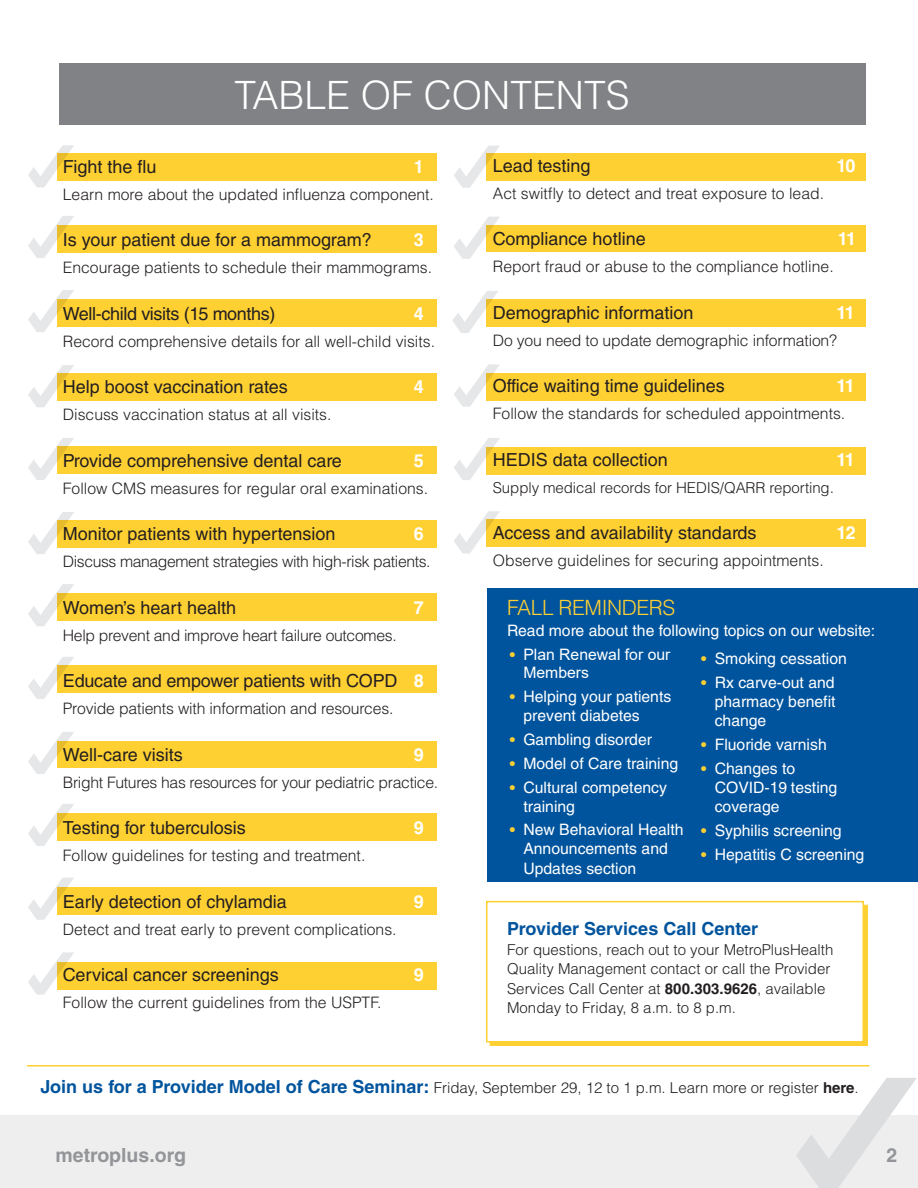
<style>
.page{position:relative;width:918px;height:1188px;background:#fff}
.page>*{position:absolute;margin:0;border:0;box-sizing:border-box;transform-origin:0 0}
.t1{font:300 39px "Helvetica LT Std";color:#fff}
.t2{font:300 21px "Helvetica LT Std";letter-spacing:-.02em;color:#ffd032}
.t3{font:700 19.5px "Helvetica LT Std";color:#939598}
.t4{font:18px "Helvetica LT Std";color:#231f20}
.t5{font:18px "Helvetica LT Std";letter-spacing:-.02em;color:#231f20}
.t6{font:700 18px "Helvetica LT Std";color:#00549d}
.t7{font:700 18px "Helvetica LT Std";letter-spacing:-.095em;color:#fff}
.t8{font:300 15.75px "Helvetica LT Std";color:#231f20}
.t9{font:15.75px/18.8px "Helvetica LT Std";color:#fff}
.t10{font:300 15.75px "Helvetica LT Std";letter-spacing:-.02em;color:#231f20}
.t11{font:300 15.75px "Helvetica LT Std";letter-spacing:-.025em;color:#231f20}
.t12{font:15.75px/18.8px "Arial";color:#fff}
.t13{font:300 15px/19.5px "Helvetica LT Std";color:#231f20}
.s1{color:#fff}
.s2{font-weight:700;color:#fff}
.s3{font-size:15.75px}
.s4{font-family:"Helvetica LT Std";font-weight:700;font-size:15px;color:#ffd032}
.s5{font-weight:700;font-size:15px;color:#ffd032}
.s6{font-weight:700}
.s7{font-weight:700;font-size:18px;color:#00549d}
</style>
<div class="page">
<div style="left:57px;top:962px;width:379px;height:27px;background:#ffd032"></div>
<svg style="left:28px;top:952px;width:46px;height:43px"></svg>
<div style="left:57px;top:666px;width:379px;height:27px;background:#ffd032"></div>
<svg style="left:28px;top:657px;width:46px;height:42px"></svg>
<div style="left:57px;top:446px;width:379px;height:27px;background:#ffd032"></div>
<svg style="left:28px;top:438px;width:46px;height:42px"></svg>
<div style="left:486px;top:519px;width:380px;height:28px;background:#ffd032"></div>
<svg style="left:454px;top:511px;width:46px;height:42px"></svg>
<div style="left:486px;top:448px;width:380px;height:27px;background:#ffd032"></div>
<svg style="left:454px;top:438px;width:46px;height:42px"></svg>
<div style="left:57px;top:887px;width:379px;height:28px;background:#ffd032"></div>
<svg style="left:28px;top:878px;width:46px;height:42px"></svg>
<div style="left:488px;top:588px;width:430px;height:294px;background:#00549d"></div>
<div style="left:57px;top:814px;width:379px;height:27px;background:#ffd032"></div>
<svg style="left:28px;top:804px;width:46px;height:42px"></svg>
<div style="left:57px;top:741px;width:379px;height:27px;background:#ffd032"></div>
<div style="left:57px;top:154px;width:379px;height:27px;background:#ffd032"></div>
<div style="left:0;top:1116px;width:918px;height:72px;background:#eeeeef"></div>
<svg style="left:796px;top:1078px;width:121px;height:110px"></svg>
<div style="left:59px;top:63px;width:807px;height:62px;background:#808285"></div>
<div style="left:57px;top:226px;width:379px;height:27px;background:#ffd032"></div>
<div style="left:57px;top:299px;width:379px;height:27px;background:#ffd032"></div>
<div style="left:57px;top:373px;width:379px;height:27px;background:#ffd032"></div>
<div style="left:57px;top:521px;width:379px;height:27px;background:#ffd032"></div>
<div style="left:57px;top:593px;width:379px;height:27px;background:#ffd032"></div>
<div style="left:486px;top:154px;width:380px;height:27px;background:#ffd032"></div>
<div style="left:486px;top:226px;width:380px;height:26px;background:#ffd032"></div>
<div style="left:486px;top:299px;width:380px;height:27px;background:#ffd032"></div>
<div style="left:486px;top:373px;width:380px;height:27px;background:#ffd032"></div>
<svg style="left:28px;top:145px;width:46px;height:42px"></svg>
<svg style="left:28px;top:216px;width:46px;height:42px"></svg>
<svg style="left:28px;top:290px;width:46px;height:42px"></svg>
<svg style="left:28px;top:365px;width:46px;height:42px"></svg>
<svg style="left:28px;top:512px;width:46px;height:42px"></svg>
<svg style="left:28px;top:584px;width:46px;height:42px"></svg>
<svg style="left:28px;top:732px;width:46px;height:42px"></svg>
<svg style="left:454px;top:364px;width:46px;height:43px"></svg>
<svg style="left:454px;top:146px;width:46px;height:42px"></svg>
<svg style="left:454px;top:217px;width:46px;height:42px"></svg>
<svg style="left:452px;top:291px;width:47px;height:42px"></svg>
<div style="left:490px;top:905px;width:378px;height:141px;background:#ffd032"></div>
<div style="left:486px;top:901px;width:378px;height:141px;background:#fff;border:2px solid #ffd032"></div>
<hr style="left:27px;top:1065px;width:842px;height:1px;background:#ffd032">
<h1 class="t1" style="left:234px;top:71px;width:397px">TABLE OF CONTENTS</h1>
<p class="t4" style="left:63px;top:156px;width:95px">Fight the flu</p>
<p class="t7" style="left:414px;top:155px;width:12px">1</p>
<p class="t8" style="left:63px;top:184px;width:373px">Learn more about the updated influenza component.</p>
<p class="t4" style="left:63px;top:229px;width:310px">Is your patient due for a mammogram?</p>
<p class="t7" style="left:414px;top:229px;width:12px">3</p>
<p class="t8" style="left:63px;top:258px;width:371px">Encourage patients to schedule their mammograms.</p>
<p class="t5" style="left:63px;top:303px;width:214px">Well-child visits (15 months)</p>
<p class="t7" style="left:414px;top:302px;width:12px">4</p>
<p class="t8" style="left:63px;top:331px;width:374px">Record comprehensive details for all well-child visits.</p>
<p class="t4" style="left:63px;top:376px;width:227px">Help boost vaccination rates</p>
<p class="t7" style="left:414px;top:376px;width:12px">4</p>
<p class="t8" style="left:63px;top:405px;width:270px">Discuss vaccination status at all visits.</p>
<p class="t4" style="left:63px;top:450px;width:281px">Provide comprehensive dental care</p>
<p class="t7" style="left:414px;top:449px;width:12px">5</p>
<p class="t8" style="left:63px;top:478px;width:367px">Follow CMS measures for regular oral examinations.</p>
<p class="t4" style="left:63px;top:523px;width:274px">Monitor patients with hypertension</p>
<p class="t7" style="left:414px;top:523px;width:12px">6</p>
<p class="t11" style="left:63px;top:552px;width:369px">Discuss management strategies with high-risk patients.</p>
<p class="t4" style="left:63px;top:597px;width:175px">Women’s heart health</p>
<p class="t7" style="left:414px;top:596px;width:12px">7</p>
<p class="t10" style="left:63px;top:625px;width:361px">Help prevent and improve heart failure outcomes. <span class="s1">6</span></p>
<p class="t4" style="left:63px;top:670px;width:363px">Educate and empower patients with COPD <span class="s2">8</span></p>
<p class="t8" style="left:63px;top:699px;width:332px">Provide patients with information and resources.</p>
<p class="t4" style="left:63px;top:744px;width:122px">Well-care visits</p>
<p class="t7" style="left:414px;top:743px;width:12px">9</p>
<p class="t10" style="left:63px;top:772px;width:377px">Bright Futures has resources for your pediatric practice.</p>
<p class="t4" style="left:63px;top:817px;width:185px">Testing for tuberculosis</p>
<p class="t7" style="left:414px;top:817px;width:12px">9</p>
<p class="t8" style="left:63px;top:846px;width:304px">Follow guidelines for testing and treatment.</p>
<p class="t4" style="left:63px;top:891px;width:226px">Early detection of chylamdia</p>
<p class="t7" style="left:414px;top:890px;width:12px">9</p>
<p class="t8" style="left:63px;top:919px;width:335px">Detect and treat early to prevent complications.</p>
<p class="t4" style="left:63px;top:964px;width:217px">Cervical cancer screenings</p>
<p class="t7" style="left:414px;top:964px;width:12px">9</p>
<p class="t8" style="left:63px;top:993px;width:320px">Follow the current guidelines from the USPTF.</p>
<p class="t4" style="left:493px;top:155px;width:99px">Lead testing</p>
<p class="t7" style="left:836px;top:155px;width:21px">10</p>
<p class="t8" style="left:493px;top:184px;width:333px">Act switfly to detect and treat exposure to lead.</p>
<p class="t4" style="left:493px;top:229px;width:154px">Compliance hotline</p>
<p class="t7" style="left:838px;top:228px;width:20px">11</p>
<p class="t8" style="left:493px;top:257px;width:342px">Report fraud or abuse to the compliance hotline.</p>
<p class="t4" style="left:493px;top:302px;width:202px">Demographic information</p>
<p class="t7" style="left:836px;top:302px;width:20px">11</p>
<p class="t8" style="left:493px;top:331px;width:346px">Do you need to update demographic information?</p>
<p class="t4" style="left:493px;top:376px;width:233px">Office waiting time guidelines</p>
<p class="t7" style="left:836px;top:375px;width:20px">11</p>
<p class="t8" style="left:493px;top:404px;width:354px">Follow the standards for scheduled appointments.</p>
<p class="t4" style="left:493px;top:449px;width:176px">HEDIS data collection</p>
<p class="t7" style="left:836px;top:449px;width:20px">11</p>
<p class="t13" style="left:493px;top:478px;width:343px">Supply medical records for HEDIS/QARR reporting<span class="s3">.</span></p>
<p class="t4" style="left:493px;top:523px;width:265px">Access and availability standards</p>
<p class="t7" style="left:836px;top:522px;width:21px">12</p>
<p class="t8" style="left:493px;top:551px;width:332px">Observe guidelines for securing appointments.</p>
<h2 class="t2" style="left:507px;top:594px;width:170px">FALL REMINDERS</h2>
<p class="t9" style="left:507px;top:621px;width:370px">Read more about the following topics on our website:</p>
<p class="t12" style="left:523px;top:645px;width:149px;text-indent:-14px"><span class="s4">•</span> Plan Renewal for our<br>Members</p>
<p class="t9" style="left:523px;top:687px;width:149px;text-indent:-14px"><span class="s5">•</span> Helping your patients prevent diabetes</p>
<p class="t9" style="left:510px;top:730px;width:144px"><span class="s5">•</span> Gambling disorder</p>
<p class="t9" style="left:510px;top:754px;width:170px"><span class="s5">•</span> Model of Care training</p>
<p class="t9" style="left:523px;top:778px;width:145px;text-indent:-14px"><span class="s5">•</span> Cultural competency training</p>
<p class="t9" style="left:523px;top:820px;width:162px;line-height:19.2px;text-indent:-13px"><span class="s5">•</span> New Behavioral Health<br>Announcements and<br>Updates section</p>
<p class="t9" style="left:701px;top:649px;width:147px"><span class="s5">•</span> Smoking cessation</p>
<p class="t9" style="left:715px;top:673px;width:122px;line-height:19.2px;text-align:justify;text-indent:-13px"><span class="s5">•</span> Rx carve-out and pharmacy benefit change</p>
<p class="t9" style="left:701px;top:735px;width:127px"><span class="s5">•</span> Fluoride varnish</p>
<p class="t9" style="left:715px;top:759px;width:124px;text-indent:-14px"><span class="s5">•</span> Changes to<br>COVID-19 testing coverage</p>
<p class="t9" style="left:701px;top:821px;width:142px"><span class="s5">•</span> Syphilis screening</p>
<p class="t9" style="left:701px;top:845px;width:165px"><span class="s5">•</span> Hepatitis C screening</p>
<p class="t6" style="left:507px;top:918px;width:252px">Provider Services Call Center</p>
<p class="t13" style="left:507px;top:940px;width:328px">For questions, reach out to your MetroPlusHealth Quality Management contact or call the Provider Services Call Center at <span class="s6">800.303.9626</span>, available Monday to Friday, 8 a.m. to 8 p.m.</p>
<p class="t13" style="left:40px;top:1078px;width:820px"><span class="s7">Join us for a Provider Model of Care Seminar:</span> Friday, September 29, 12 to 1 p.m. Learn more or register <span class="s6">here</span>.</p>
<p class="t3" style="left:56px;top:1144px;width:132px">metroplus.org</p>
<p class="t3" style="left:886px;top:1144px;width:12px">2</p>
</div>
